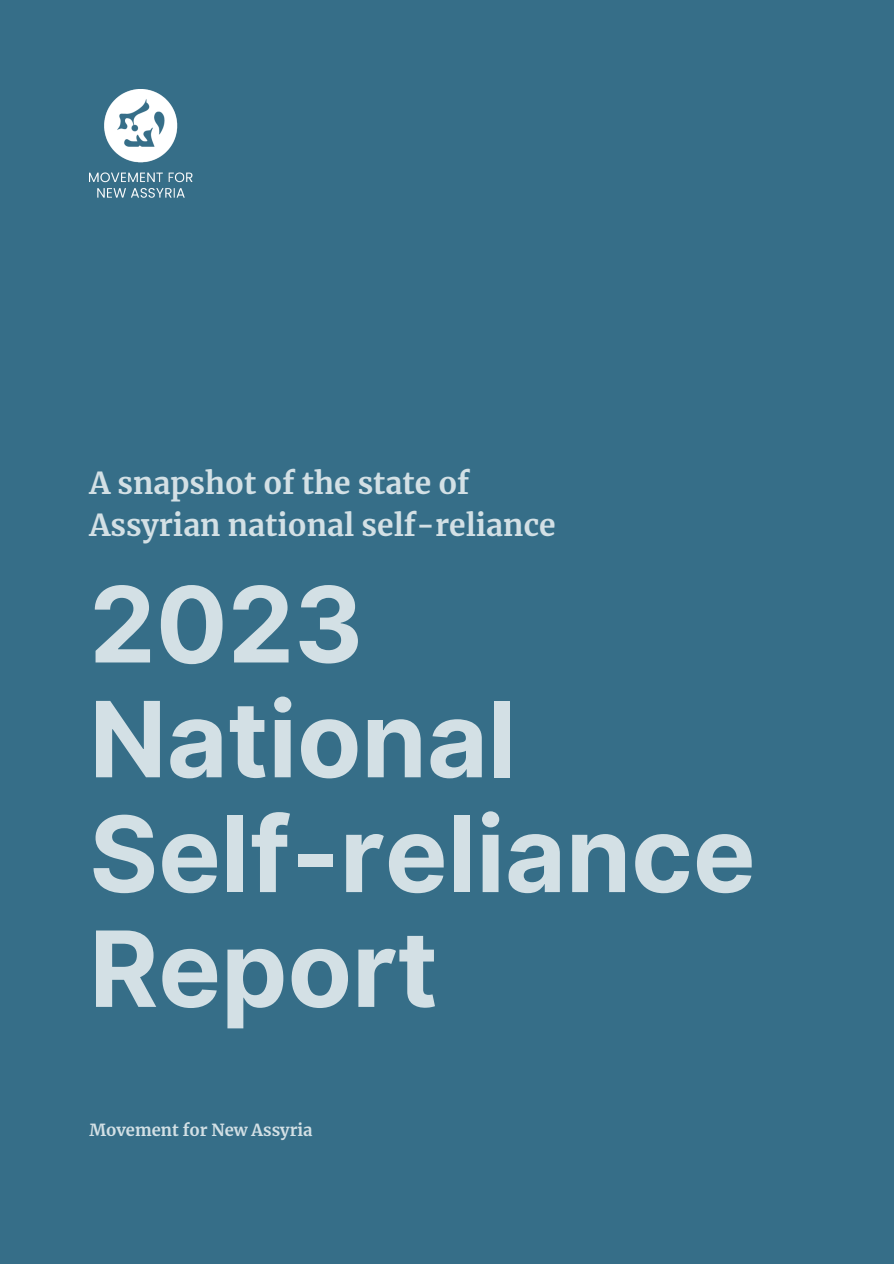
<style>
.page{position:relative;width:894px;height:1264px;background:#fff}
.page>*{position:absolute;margin:0;border:0;box-sizing:border-box;transform-origin:0 0}
.t1{font:700 105px/114.8px "Inter";color:#d3e0e5}
.t2{font:700 30px/41.7px "Merriweather";color:#d3e0e5}
.t3{font:700 16.5px "Merriweather";color:#d3e0e5}
</style>
<div class="page">
<div style="left:0;top:0;width:893px;height:1263px;background:#366e88"></div>
<img style="left:89px;top:89px;width:104px;height:108px">
<h1 class="t2" style="left:89px;top:462px;width:468px">A snapshot of the state of<br>Assyrian national self-reliance</h1>
<p class="t1" style="left:89px;top:567px;width:667px">2023<br>National<br>Self-reliance<br>Report</p>
<h2 class="t3" style="left:89px;top:1120px;width:225px">Movement for New Assyria</h2>
</div>
